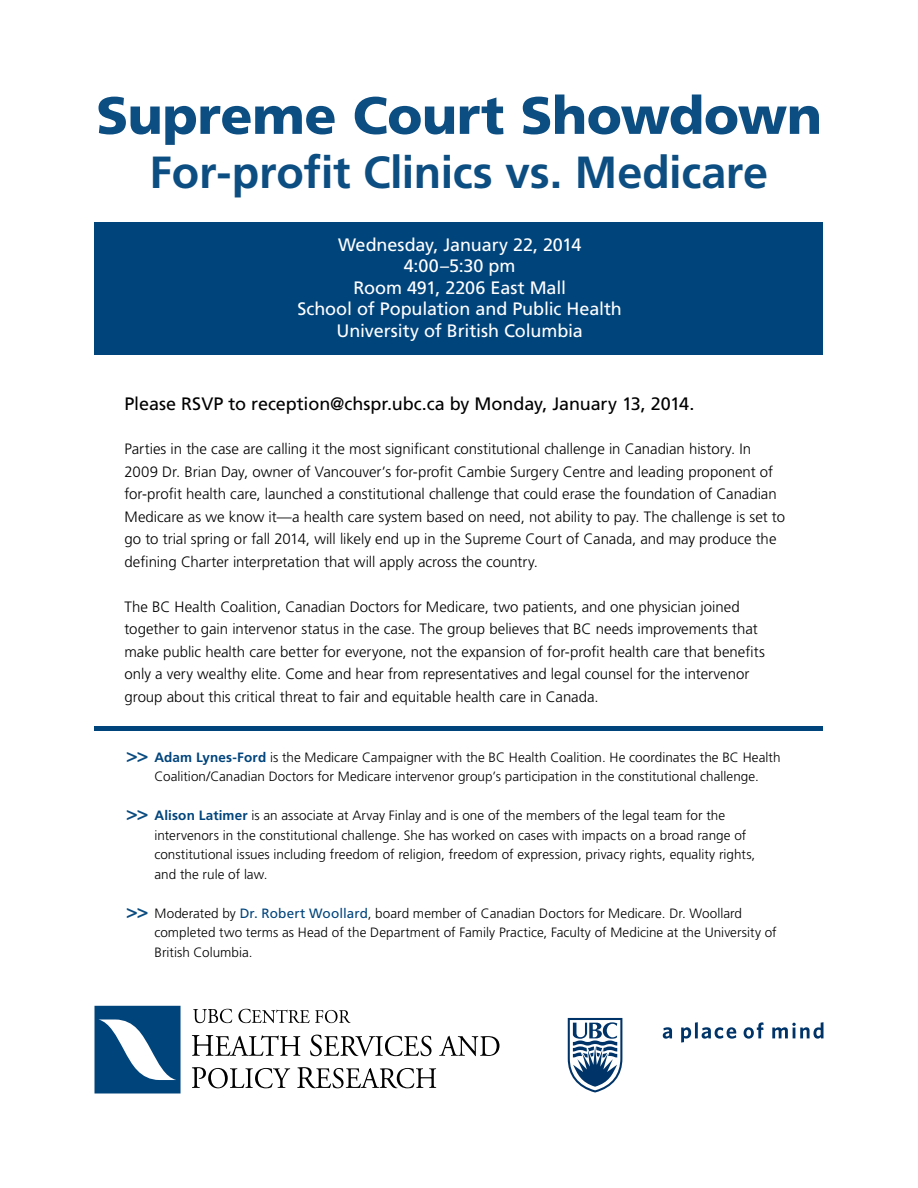
<style>
.page{position:relative;width:918px;height:1188px;background:#fff}
.page>*{position:absolute;margin:0;border:0;box-sizing:border-box;transform-origin:0 0}
.t1{font:900 52.5px "Frutiger LT Std";letter-spacing:-.005em;color:#0d4e82}
.t2{font:700 45px "Frutiger LT Std";letter-spacing:-.01em;color:#0d4e82}
.t3{font:900 condensed 19.5px "Frutiger LT Std";color:#0a4c81}
.t4{font:18px/21.6px "Frutiger LT Std";letter-spacing:-.005em;color:#fff;text-align:center}
.t5{font:18px "Frutiger LT Std";letter-spacing:-.005em;color:#000}
.t6{font:300 15px/22.5px "Frutiger LT Std";letter-spacing:-.005em;color:#000}
.t7{font:300 13.5px/19.5px "Frutiger LT Std";letter-spacing:.005em;color:#000}
.s1{font-weight:700;color:#00447c}
.s2{font-weight:400;color:#00447c}
</style>
<div class="page">
<div style="left:94px;top:222px;width:730px;height:133px;background:#00447c"></div>
<hr style="left:94px;top:727px;width:730px;height:4px;background:#00447c">
<svg style="left:568px;top:1018px;width:54px;height:75px"></svg>
<svg style="left:663px;top:1027px;width:9px;height:12px"></svg>
<svg style="left:681px;top:1022px;width:55px;height:21px"></svg>
<svg style="left:744px;top:1022px;width:20px;height:17px"></svg>
<svg style="left:772px;top:1022px;width:52px;height:17px"></svg>
<svg style="left:193px;top:1009px;width:158px;height:14px"></svg>
<svg style="left:192px;top:1035px;width:307px;height:21px"></svg>
<svg style="left:192px;top:1067px;width:244px;height:21px"></svg>
<svg style="left:94px;top:1006px;width:87px;height:88px"></svg>
<h1 class="t1" style="left:96px;top:84px;width:727px">Supreme Court Showdown</h1>
<h2 class="t2" style="left:150px;top:146px;width:620px">For-profit Clinics vs. Medicare</h2>
<p class="t4" style="left:297px;top:234px;width:326px">Wednesday, January 22, 2014<br>4:00–5:30 pm<br>Room 491, 2206 East Mall<br>School of Population and Public Health<br>University of British Columbia</p>
<p class="t5" style="left:124px;top:393px;width:571px">Please RSVP to reception@chspr.ubc.ca by Monday, January 13, 2014.</p>
<p class="t6" style="left:124px;top:438px;width:662px">Parties in the case are calling it the most significant constitutional challenge in Canadian history. In 2009 Dr. Brian Day, owner of Vancouver’s for-profit Cambie Surgery Centre and leading proponent of for-profit health care, launched a constitutional challenge that could erase the foundation of Canadian Medicare as we know it—a health care system based on need, not ability to pay. The challenge is set to go to trial spring or fall 2014, will likely end up in the Supreme Court of Canada, and may produce the defining Charter interpretation that will apply across the country.</p>
<p class="t6" style="left:124px;top:595px;width:642px">The BC Health Coalition, Canadian Doctors for Medicare, two patients, and one physician joined together to gain intervenor status in the case. The group believes that BC needs improvements that make public health care better for everyone, not the expansion of for-profit health care that benefits only a very wealthy elite. Come and hear from representatives and legal counsel for the intervenor group about this critical threat to fair and equitable health care in Canada.</p>
<p class="t7" style="left:154px;top:747px;width:628px"><span class="s1">Adam Lynes-Ford</span> is the Medicare Campaigner with the BC Health Coalition. He coordinates the BC Health<br>Coalition/Canadian Doctors for Medicare intervenor group’s participation in the constitutional challenge.</p>
<p class="t7" style="left:154px;top:806px;width:602px"><span class="s1">Alison Latimer</span> is an associate at Arvay Finlay and is one of the members of the legal team for the intervenors in the constitutional challenge. She has worked on cases with impacts on a broad range of constitutional issues including freedom of religion, freedom of expression, privacy rights, equality rights, and the rule of law.</p>
<p class="t7" style="left:154px;top:903px;width:624px">Moderated by <span class="s2">Dr. Robert Woollard</span>, board member of Canadian Doctors for Medicare. Dr. Woollard completed two terms as Head of the Department of Family Practice, Faculty of Medicine at the University of<br>British Columbia.</p>
<h3 class="t3" style="left:126px;top:743px;width:24px">&gt;&gt;</h3>
<h3 class="t3" style="left:126px;top:802px;width:24px">&gt;&gt;</h3>
<h3 class="t3" style="left:126px;top:899px;width:24px">&gt;&gt;</h3>
</div>
